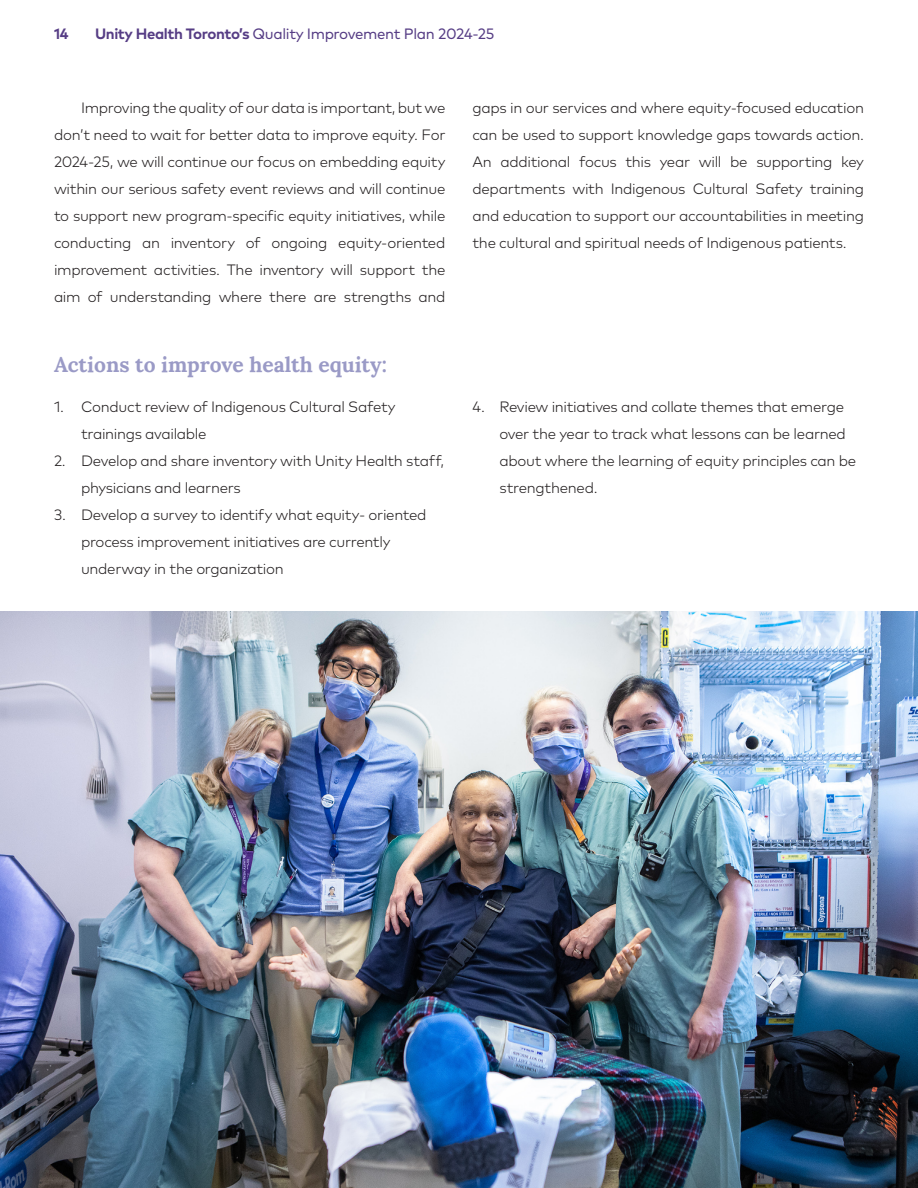
<style>
.page{position:relative;width:918px;height:1188px;background:#fff}
.page>*{position:absolute;margin:0;border:0;box-sizing:border-box;transform-origin:0 0}
.t1{font:700 21px "Lora";color:#9a9ac6}
.t2{font:300 15px/27px "Mark Pro";letter-spacing:-.02em;color:#231f20}
.t3{font:15px "Mark Pro";letter-spacing:-.025em;color:#563d85}
.t4{font:700 15px "Mark Pro";color:#563d85}
.s1{font-weight:700}
</style>
<div class="page">
<img style="left:0;top:611px;width:918px;height:577px">
<p class="t4" style="left:54px;top:22px;width:16px">14</p>
<p class="t3" style="left:95px;top:22px;width:401px"><span class="s1">Unity Health Toronto’s</span> Quality Improvement Plan 2024-25</p>
<p class="t2" style="left:54px;top:93px;width:393px;text-align:justify;text-indent:27px">Improving the quality of our data is important, but we don’t need to wait for better data to improve equity. For 2024-25, we will continue our focus on embedding equity within our serious safety event reviews and will continue to support new program-specific equity initiatives, while conducting an inventory of ongoing equity-oriented improvement activities. The inventory will support the aim of understanding where there are strengths and</p>
<p class="t2" style="left:472px;top:93px;width:393px;text-align:justify">gaps in our services and where equity-focused education can be used to support knowledge gaps towards action.<br>An additional focus this year will be supporting key departments with Indigenous Cultural Safety training and education to support our accountabilities in meeting the cultural and spiritual needs of Indigenous patients.</p>
<p class="t1" style="left:54px;top:347px;width:335px">Actions to improve health equity:</p>
<p class="t2" style="left:81px;top:392px;width:316px;text-indent:-27px">1. Conduct review of Indigenous Cultural Safety trainings available</p>
<p class="t2" style="left:81px;top:446px;width:365px;text-indent:-27px">2. Develop and share inventory with Unity Health staff, physicians and learners</p>
<p class="t2" style="left:81px;top:500px;width:347px;text-indent:-27px">3. Develop a survey to identify what equity- oriented process improvement initiatives are currently underway in the organization</p>
<p class="t2" style="left:500px;top:392px;width:358px;text-indent:-27px">4. Review initiatives and collate themes that emerge over the year to track what lessons can be learned about where the learning of equity principles can be strengthened.</p>
</div>
